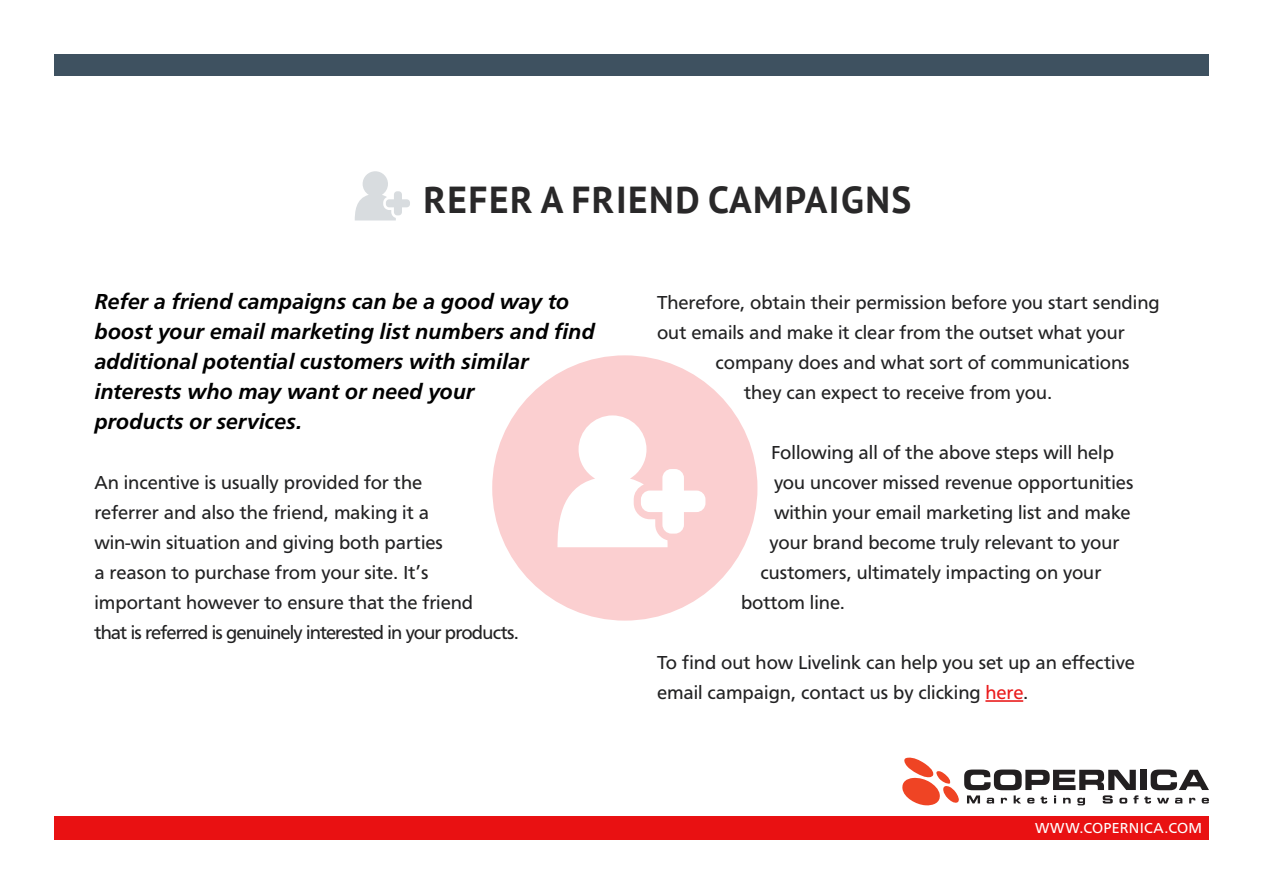
<style>
.page{position:relative;width:1263px;height:893px;background:#fff}
.page>*{position:absolute;margin:0;border:0;box-sizing:border-box;transform-origin:0 0}
.t1{font:700 37.5px "PT Sans";letter-spacing:.04em;color:#292829}
.t2{font:italic 700 22.5px/30px "Carto Gothic Std";color:#000}
.t3{font:19.5px/30px "Carto Gothic Std";color:#222223}
.t4{font:15px "Carto Gothic Std";letter-spacing:.02em;color:#fff}
.s1{color:#ea1b1c}
</style>
<div class="page">
<div style="left:54px;top:816px;width:1155px;height:24px;background:#e91112"></div>
<div style="left:54px;top:54px;width:1155px;height:22px;background:#3e5160"></div>
<svg style="left:1144px;top:796px;width:7px;height:7px"></svg>
<svg style="left:1157px;top:798px;width:12px;height:5px"></svg>
<svg style="left:1175px;top:798px;width:7px;height:5px"></svg>
<svg style="left:1189px;top:798px;width:6px;height:5px"></svg>
<svg style="left:1202px;top:798px;width:7px;height:5px"></svg>
<svg style="left:902px;top:757px;width:236px;height:49px"></svg>
<div style="left:1140px;top:770px;width:6px;height:20px;background:#221f20"></div>
<svg style="left:1151px;top:769px;width:58px;height:21px"></svg>
<div style="left:492px;top:355px;width:265px;height:266px;background:#fbcfd0;border-radius:50%"></div>
<svg style="left:557px;top:415px;width:148px;height:132px"></svg>
<svg style="left:355px;top:171px;width:55px;height:49px"></svg>
<hr style="left:985px;top:700px;width:38px;height:2px;background:#ea1b1c">
<h1 class="t1" style="left:423px;top:175px;width:489px">REFER A FRIEND CAMPAIGNS</h1>
<p class="t2" style="left:94px;top:287px;width:502px">Refer a friend campaigns can be a good way to boost your email marketing list numbers and find additional potential customers with similar interests who may want or need your<br>products or services.</p>
<p class="t3" style="left:94px;top:468px;width:426px">An incentive is usually provided for the<br>referrer and also the friend, making it a<br>win-win situation and giving both parties<br>a reason to purchase from your site. It’s important however to ensure that the friend<br>that is referred is genuinely interested in your products.</p>
<p class="t3" style="left:657px;top:288px;width:504px">Therefore, obtain their permission before you start sending</p>
<p class="t3" style="left:657px;top:318px;width:469px">out emails and make it clear from the outset what your</p>
<p class="t3" style="left:715px;top:348px;width:416px">company does and what sort of communications</p>
<p class="t3" style="left:744px;top:378px;width:310px">they can expect to receive from you.</p>
<p class="t3" style="left:771px;top:438px;width:344px">Following all of the above steps will help</p>
<p class="t3" style="left:774px;top:468px;width:361px">you uncover missed revenue opportunities</p>
<p class="t3" style="left:774px;top:497px;width:358px">within your email marketing list and make</p>
<p class="t3" style="left:769px;top:527px;width:351px">your brand become truly relevant to your</p>
<p class="t3" style="left:760px;top:557px;width:342px">customers, ultimately impacting on your</p>
<p class="t3" style="left:741px;top:587px;width:106px">bottom line.</p>
<p class="t3" style="left:657px;top:647px;width:479px">To find out how Livelink can help you set up an effective email campaign, contact us by clicking <span class="s1">here</span>.</p>
<p class="t4" style="left:1035px;top:820px;width:169px">www.copernica.com</p>
</div>
